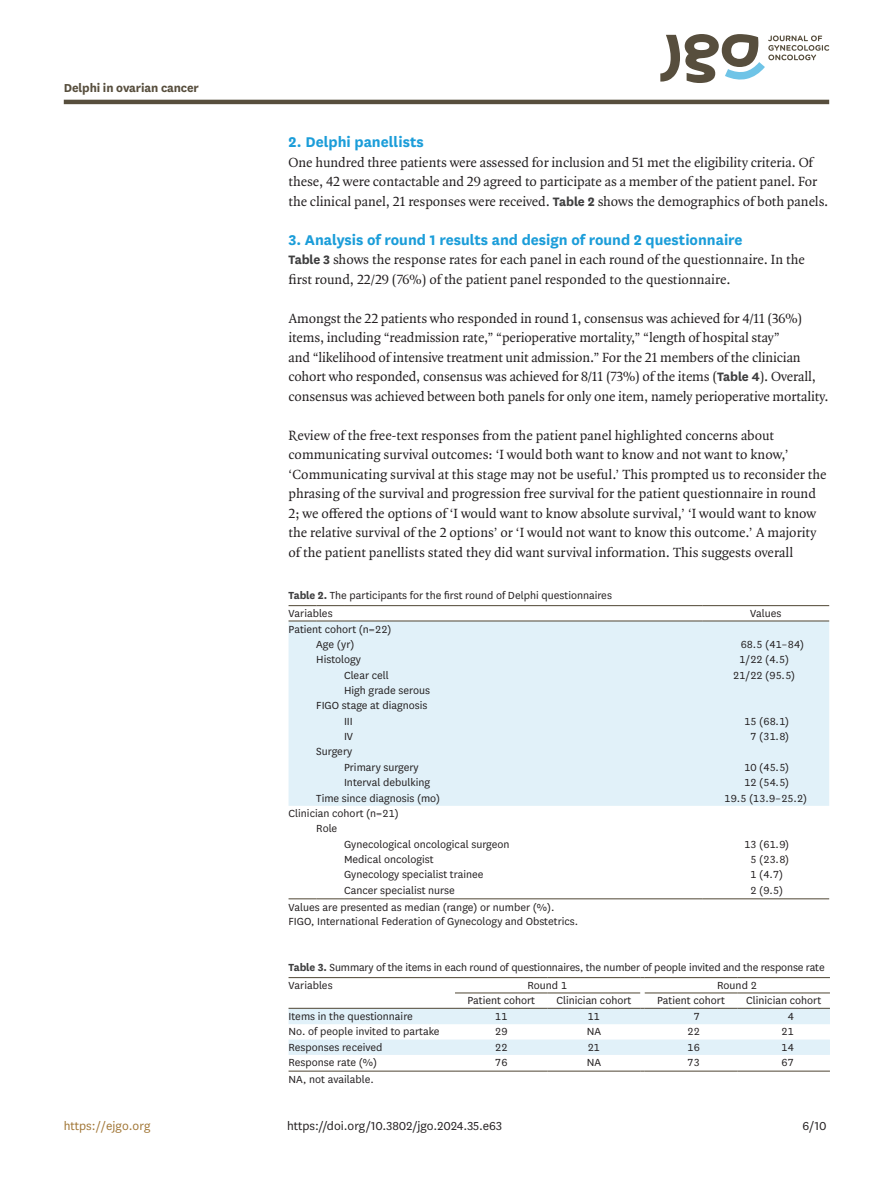
<style>
.page{position:relative;width:893px;height:1191px;background:#fff}
.page>*{position:absolute;margin:0;border:0;box-sizing:border-box;transform-origin:0 0}
.body_title2{font:700 16.5px "National";color:#1b9dd9}
.body_p{font:14.25px/19.5px "Quadraat OT";letter-spacing:-.005em;color:#231f20}
.body_p_first{font:14.25px/19.5px "Quadraat OT";letter-spacing:-.005em;color:#231f20}
.doi_running_footer{font:13.5px "National";color:#231f20}
.alt-title-type{font:700 13.5px "National";letter-spacing:-.01em;color:#574e3d}
.t1{font:13.5px "National";color:#a17636}
.tbody_entry{font:12px "National";color:#231f20}
.table-wrap_caption{font:12px "National";letter-spacing:-.01em;color:#231f20}
.thead_entry{font:12px "National";color:#231f20}
.table-wrap-foot_p_fi{font:12px "National";color:#231f20}
.table-wrap-foot_p{font:12px "National";color:#231f20}
.s1{font-family:"National";font-weight:700;color:#3e3e3f}
.s2{font-weight:700;color:#3e3e3f}
</style>
<div class="page">
<hr style="left:64px;top:100px;width:765px;height:4px;background:#574e3d">
<svg style="left:660px;top:34px;width:169px;height:49px"></svg>
<div style="left:289px;top:621px;width:540px;height:185px;background:#e1f1f9"></div>
<svg style="left:289px;top:605px;width:55px;height:1px"></svg>
<hr style="left:344px;top:605px;width:358px;height:1px;background:#574e3d">
<hr style="left:702px;top:605px;width:127px;height:1px;background:#574e3d">
<svg style="left:289px;top:620px;width:55px;height:1px"></svg>
<hr style="left:344px;top:620px;width:358px;height:1px;background:#574e3d">
<hr style="left:702px;top:620px;width:127px;height:1px;background:#574e3d">
<svg style="left:289px;top:898px;width:55px;height:1px"></svg>
<hr style="left:344px;top:898px;width:358px;height:1px;background:#574e3d">
<hr style="left:702px;top:898px;width:127px;height:1px;background:#574e3d">
<hr style="left:289px;top:977px;width:166px;height:1px;background:#574e3d">
<hr style="left:455px;top:977px;width:93px;height:1px;background:#574e3d">
<hr style="left:548px;top:977px;width:92px;height:1px;background:#574e3d">
<hr style="left:645px;top:977px;width:92px;height:1px;background:#574e3d">
<hr style="left:737px;top:977px;width:93px;height:1px;background:#574e3d">
<hr style="left:455px;top:992px;width:93px;height:1px;background:#574e3d">
<hr style="left:548px;top:992px;width:92px;height:1px;background:#574e3d">
<hr style="left:645px;top:992px;width:92px;height:1px;background:#574e3d">
<hr style="left:737px;top:992px;width:93px;height:1px;background:#574e3d">
<svg style="left:289px;top:1007px;width:541px;height:48px"></svg>
<hr style="left:645px;top:1007px;width:92px;height:1px;background:#574e3d">
<hr style="left:737px;top:1007px;width:93px;height:1px;background:#574e3d">
<hr style="left:289px;top:1070px;width:166px;height:1px;background:#574e3d">
<hr style="left:455px;top:1070px;width:93px;height:1px;background:#574e3d">
<hr style="left:548px;top:1070px;width:92px;height:1px;background:#574e3d">
<hr style="left:645px;top:1070px;width:92px;height:1px;background:#574e3d">
<hr style="left:737px;top:1070px;width:93px;height:1px;background:#574e3d">
<p class="alt-title-type" style="left:64px;top:78px;width:137px">Delphi in ovarian cancer</p>
<p class="body_title2" style="left:289px;top:130px;width:137px">2. Delphi panellists</p>
<p class="body_p_first" style="left:289px;top:152px;width:541px">One hundred three patients were assessed for inclusion and 51 met the eligibility criteria. Of these, 42 were contactable and 29 agreed to participate as a member of the patient panel. For the clinical panel, 21 responses were received. <span class="s1">Table 2</span> shows the demographics of both panels.</p>
<p class="body_title2" style="left:289px;top:228px;width:456px">3. Analysis of round 1 results and design of round 2 questionnaire</p>
<p class="body_p_first" style="left:289px;top:250px;width:518px"><span class="s1">Table 3</span> shows the response rates for each panel in each round of the questionnaire. In the first round, 22/29 (76%) of the patient panel responded to the questionnaire.</p>
<p class="body_p" style="left:289px;top:308px;width:541px">Amongst the 22 patients who responded in round 1, consensus was achieved for 4/11 (36%) items, including “readmission rate,” “perioperative mortality,” “length of hospital stay”<br>and “likelihood of intensive treatment unit admission.” For the 21 members of the clinician cohort who responded, consensus was achieved for 8/11 (73%) of the items (<span class="s1">Table 4</span>). Overall, consensus was achieved between both panels for only one item, namely perioperative mortality.</p>
<p class="body_p" style="left:289px;top:425px;width:539px">Review of the free-text responses from the patient panel highlighted concerns about communicating survival outcomes: ‘I would both want to know and not want to know,’ ‘Communicating survival at this stage may not be useful.’ This prompted us to reconsider the phrasing of the survival and progression free survival for the patient questionnaire in round 2; we offered the options of ‘I would want to know absolute survival,’ ‘I would want to know the relative survival of the 2 options’ or ‘I would not want to know this outcome.’ A majority of the patient panellists stated they did want survival information. This suggests overall</p>
<p class="table-wrap_caption" style="left:289px;top:587px;width:325px"><span class="s2">Table 2.</span> The participants for the first round of Delphi questionnaires</p>
<p class="thead_entry" style="left:289px;top:605px;width:46px">Variables</p>
<p class="thead_entry" style="left:750px;top:605px;width:33px">Values</p>
<p class="tbody_entry" style="left:289px;top:621px;width:104px">Patient cohort (n=22)</p>
<p class="tbody_entry" style="left:316px;top:636px;width:40px">Age (yr)</p>
<p class="tbody_entry" style="left:740px;top:636px;width:65px">68.5 (41–84)</p>
<p class="tbody_entry" style="left:316px;top:652px;width:46px">Histology</p>
<p class="tbody_entry" style="left:739px;top:652px;width:51px">1/22 (4.5)</p>
<p class="tbody_entry" style="left:344px;top:667px;width:46px">Clear cell</p>
<p class="tbody_entry" style="left:733px;top:667px;width:64px">21/22 (95.5)</p>
<p class="tbody_entry" style="left:344px;top:682px;width:88px">High grade serous</p>
<p class="tbody_entry" style="left:316px;top:698px;width:113px">FIGO stage at diagnosis</p>
<p class="tbody_entry" style="left:344px;top:713px;width:10px">III</p>
<p class="tbody_entry" style="left:744px;top:713px;width:47px">15 (68.1)</p>
<p class="tbody_entry" style="left:344px;top:728px;width:11px">IV</p>
<p class="tbody_entry" style="left:750px;top:728px;width:40px">7 (31.8)</p>
<p class="tbody_entry" style="left:316px;top:744px;width:37px">Surgery</p>
<p class="tbody_entry" style="left:344px;top:759px;width:76px">Primary surgery</p>
<p class="tbody_entry" style="left:744px;top:759px;width:47px">10 (45.5)</p>
<p class="tbody_entry" style="left:344px;top:774px;width:88px">Interval debulking</p>
<p class="tbody_entry" style="left:744px;top:774px;width:47px">12 (54.5)</p>
<p class="tbody_entry" style="left:316px;top:790px;width:125px">Time since diagnosis (mo)</p>
<p class="tbody_entry" style="left:724px;top:790px;width:84px">19.5 (13.9–25.2)</p>
<p class="tbody_entry" style="left:289px;top:805px;width:112px">Clinician cohort (n=21)</p>
<p class="tbody_entry" style="left:316px;top:820px;width:23px">Role</p>
<p class="tbody_entry" style="left:344px;top:836px;width:167px">Gynecological oncological surgeon</p>
<p class="tbody_entry" style="left:744px;top:836px;width:47px">13 (61.9)</p>
<p class="tbody_entry" style="left:344px;top:851px;width:91px">Medical oncologist</p>
<p class="tbody_entry" style="left:750px;top:851px;width:40px">5 (23.8)</p>
<p class="tbody_entry" style="left:344px;top:866px;width:141px">Gynecology specialist trainee</p>
<p class="tbody_entry" style="left:750px;top:866px;width:34px">1 (4.7)</p>
<p class="tbody_entry" style="left:344px;top:882px;width:112px">Cancer specialist nurse</p>
<p class="tbody_entry" style="left:750px;top:882px;width:34px">2 (9.5)</p>
<p class="table-wrap-foot_p_fi" style="left:289px;top:899px;width:267px">Values are presented as median (range) or number (%).</p>
<p class="table-wrap-foot_p" style="left:289px;top:913px;width:291px">FIGO, International Federation of Gynecology and Obstetrics.</p>
<p class="table-wrap_caption" style="left:289px;top:959px;width:538px"><span class="s2">Table 3.</span> Summary of the items in each round of questionnaires, the number of people invited and the response rate</p>
<p class="thead_entry" style="left:289px;top:977px;width:46px">Variables</p>
<p class="thead_entry" style="left:527px;top:977px;width:42px">Round 1</p>
<p class="thead_entry" style="left:717px;top:977px;width:42px">Round 2</p>
<p class="thead_entry" style="left:467px;top:992px;width:69px">Patient cohort</p>
<p class="thead_entry" style="left:556px;top:992px;width:77px">Clinician cohort</p>
<p class="thead_entry" style="left:657px;top:992px;width:69px">Patient cohort</p>
<p class="thead_entry" style="left:746px;top:992px;width:77px">Clinician cohort</p>
<p class="tbody_entry" style="left:289px;top:1008px;width:126px">Items in the questionnaire</p>
<p class="tbody_entry" style="left:495px;top:1008px;width:15px">11</p>
<p class="tbody_entry" style="left:587px;top:1008px;width:15px">11</p>
<p class="tbody_entry" style="left:693px;top:1008px;width:8px">7</p>
<p class="tbody_entry" style="left:787px;top:1008px;width:8px">4</p>
<p class="tbody_entry" style="left:289px;top:1023px;width:153px">No. of people invited to partake</p>
<p class="tbody_entry" style="left:495px;top:1023px;width:15px">29</p>
<p class="tbody_entry" style="left:587px;top:1023px;width:16px">NA</p>
<p class="tbody_entry" style="left:687px;top:1023px;width:15px">22</p>
<p class="tbody_entry" style="left:781px;top:1023px;width:15px">21</p>
<p class="tbody_entry" style="left:289px;top:1039px;width:96px">Responses received</p>
<p class="tbody_entry" style="left:495px;top:1039px;width:15px">22</p>
<p class="tbody_entry" style="left:587px;top:1039px;width:15px">21</p>
<p class="tbody_entry" style="left:687px;top:1039px;width:15px">16</p>
<p class="tbody_entry" style="left:781px;top:1039px;width:15px">14</p>
<p class="tbody_entry" style="left:289px;top:1054px;width:90px">Response rate (%)</p>
<p class="tbody_entry" style="left:495px;top:1054px;width:15px">76</p>
<p class="tbody_entry" style="left:587px;top:1054px;width:16px">NA</p>
<p class="tbody_entry" style="left:687px;top:1054px;width:15px">73</p>
<p class="tbody_entry" style="left:781px;top:1054px;width:15px">67</p>
<p class="table-wrap-foot_p_fi" style="left:289px;top:1072px;width:87px">NA, not available.</p>
<p class="t1" style="left:64px;top:1116px;width:88px">https://ejgo.org</p>
<p class="doi_running_footer" style="left:287px;top:1116px;width:216px">https://doi.org/10.3802/jgo.2024.35.e63</p>
<p class="doi_running_footer" style="left:802px;top:1116px;width:26px">6/10</p>
</div>
